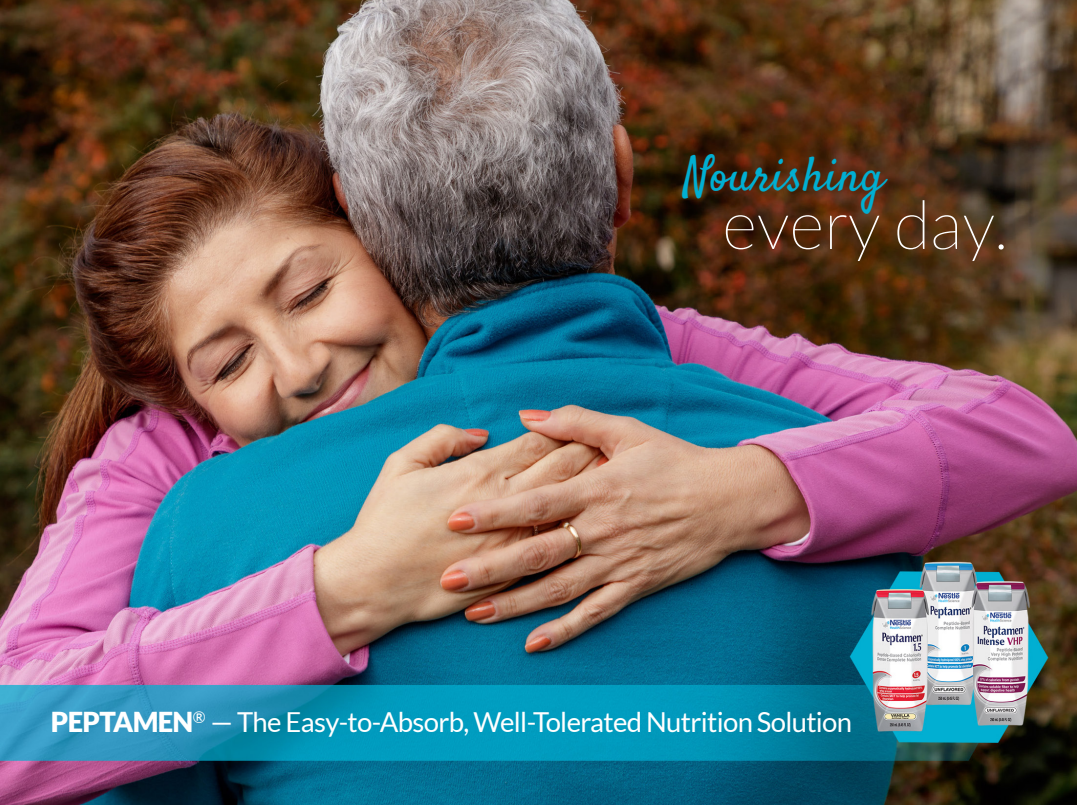
<style>
.page{position:relative;width:1077px;height:805px;background:#fff}
.page>*{position:absolute;margin:0;border:0;box-sizing:border-box;transform-origin:0 0}
.t1{font:100 67.5px "Lato";letter-spacing:-.005em;color:#fff}
.t2{font:48.75px "Satisfy";color:#01afd2}
.t3{font:27.5px "Lato";letter-spacing:-.025em;color:#fff}
.s1{font-weight:900}
</style>
<div class="page">
<img style="left:0;top:0;width:1077px;height:805px">
<h2 class="t2" style="left:684px;top:145px;width:201px">Nourishing</h2>
<h1 class="t1" style="left:722px;top:179px;width:288px">every day.</h1>
<p class="t3" style="left:51px;top:707px;width:803px"><span class="s1">PEPTAMEN</span><sup>®</sup> — The Easy-to-Absorb, Well-Tolerated Nutrition Solution</p>
</div>
